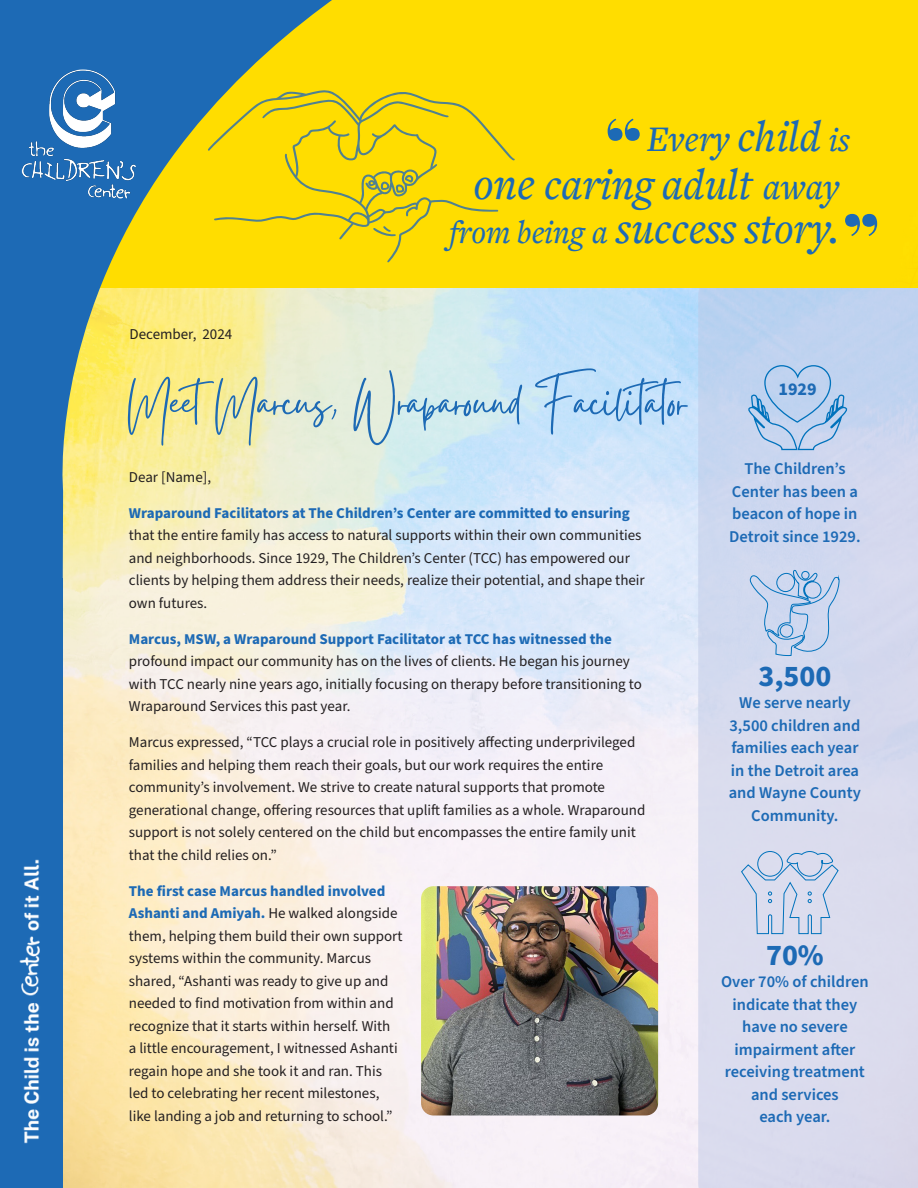
<style>
.page{position:relative;width:918px;height:1188px;background:#fff}
.page>*{position:absolute;margin:0;border:0;box-sizing:border-box;transform-origin:0 0}
.t1{font:900 75px "Playfair Display";color:#1d6ab5}
.t2{font:55.5px "Gistesy";color:#1d6ab5}
.t3{font:italic 500 45px "Freight Text Pro";color:#1d6ab5}
.t4{font:italic 500 37.35px "Freight Text Pro";color:#1d6ab5}
.t5{font:700 30px "Source Sans Pro";color:#1d6ab5}
.t6{font:700 18px "Source Sans Pro";color:#1d6ab5}
.t7{font:600 16.5px/22.5px "Source Sans Pro";color:#1d6ab5;text-align:center}
.Body_Main{font:15px/22.5px "Source Sans Pro";color:#231f20}
.t8{font:700 15px "Source Sans Pro";color:#1d6ab5}
.s1{font-size:45px}
.s2{font-size:34.8px}
.s3{font-size:46.35px}
.s4{font-size:37.5px}
.s5{font-size:33.45px}
.s6{font-weight:700;color:#1d6ab5}
</style>
<div class="page">
<img style="left:63px;top:287px;width:635px;height:901px">
<div style="left:0;top:579px;width:63px;height:609px;background:#1d6ab5"></div>
<img style="left:19px;top:859px;width:21px;height:285px">
<svg style="left:698px;top:287px;width:220px;height:901px;background:#d3d9ed"></svg>
<svg style="left:746px;top:364px;width:102px;height:87px;background:#aec9ea"></svg>
<svg style="left:741px;top:851px;width:98px;height:83px;background:#c7d2e9"></svg>
<svg style="left:750px;top:556px;width:90px;height:100px;background:#bcceea"></svg>
<img style="left:421px;top:886px;width:237px;height:229px">
<div style="left:401px;top:0;width:517px;height:287px;background:#fd0"></div>
<svg style="left:0;top:0;width:401px;height:709px;background:#b7c6a8"></svg>
<img style="left:11px;top:66px;width:135px;height:135px">
<svg style="left:208px;top:90px;width:307px;height:173px;background:#f1d50b"></svg>
<p class="Body_Main" style="left:129px;top:323px;width:104px">December, 2024</p>
<p class="t1" style="left:605px;top:86px;width:39px">“</p>
<p class="t4" style="left:647px;top:115px;width:205px">Every <span class="s1">child</span> <span class="s2">is</span></p>
<p class="t3" style="left:473px;top:155px;width:368px"><span class="s3">one</span> caring adult <span class="s4">away</span></p>
<p class="t1" style="left:880px;top:269px;width:39px;rotate:-180deg">“</p>
<p class="t3" style="left:450px;top:199px;width:391px"><span class="s5">from being a</span> success story.</p>
<p class="t2" style="left:127px;top:364px;width:571px">MeetMarcus, Wraparound Facilitator</p>
<p class="Body_Main" style="left:129px;top:466px;width:84px">Dear [Name],</p>
<p class="Body_Main" style="left:129px;top:502px;width:517px"><span class="s6">Wraparound Facilitators at The Children’s Center are committed to ensuring </span>that the entire family has access to natural supports within their own communities and neighborhoods. Since 1929, The Children’s Center (TCC) has empowered our clients by helping them address their needs, realize their potential, and shape their own futures.</p>
<p class="t8" style="left:129px;top:629px;width:485px">Marcus, MSW, a Wraparound Support Facilitator at TCC has witnessed the</p>
<p class="Body_Main" style="left:129px;top:650px;width:514px">profound impact our community has on the lives of clients. He began his journey with TCC nearly nine years ago, initially focusing on therapy before transitioning to<br>Wraparound Services this past year.</p>
<p class="Body_Main" style="left:129px;top:731px;width:518px">Marcus expressed, “TCC plays a crucial role in positively affecting underprivileged families and helping them reach their goals, but our work requires the entire community’s involvement. We strive to create natural supports that promote generational change, offering resources that uplift families as a whole. Wraparound support is not solely centered on the child but encompasses the entire family unit that the child relies on.”</p>
<p class="Body_Main" style="left:129px;top:880px;width:275px"><span class="s6">The first case Marcus handled involved Ashanti and Amiyah.</span> He walked alongside them, helping them build their own support systems within the community. Marcus shared, “Ashanti was ready to give up and needed to find motivation from within and recognize that it starts within herself. With<br>a little encouragement, I witnessed Ashanti regain hope and she took it and ran. This led to celebrating her recent milestones, like landing a job and returning to school.”</p>
<p class="t6" style="left:779px;top:377px;width:40px">1929</p>
<p class="t7" style="left:729px;top:458px;width:133px">The Children’s<br>Center has been a beacon of hope in<br>Detroit since 1929.</p>
<p class="t5" style="left:758px;top:656px;width:75px">3,500</p>
<p class="t7" style="left:729px;top:692px;width:134px">We serve nearly<br>3,500 children and families each year in the Detroit area and Wayne County<br>Community.</p>
<p class="t5" style="left:766px;top:935px;width:59px">70%</p>
<p class="t7" style="left:721px;top:971px;width:149px">Over 70% of children indicate that they have no severe impairment after receiving treatment and services<br>each year.</p>
</div>
